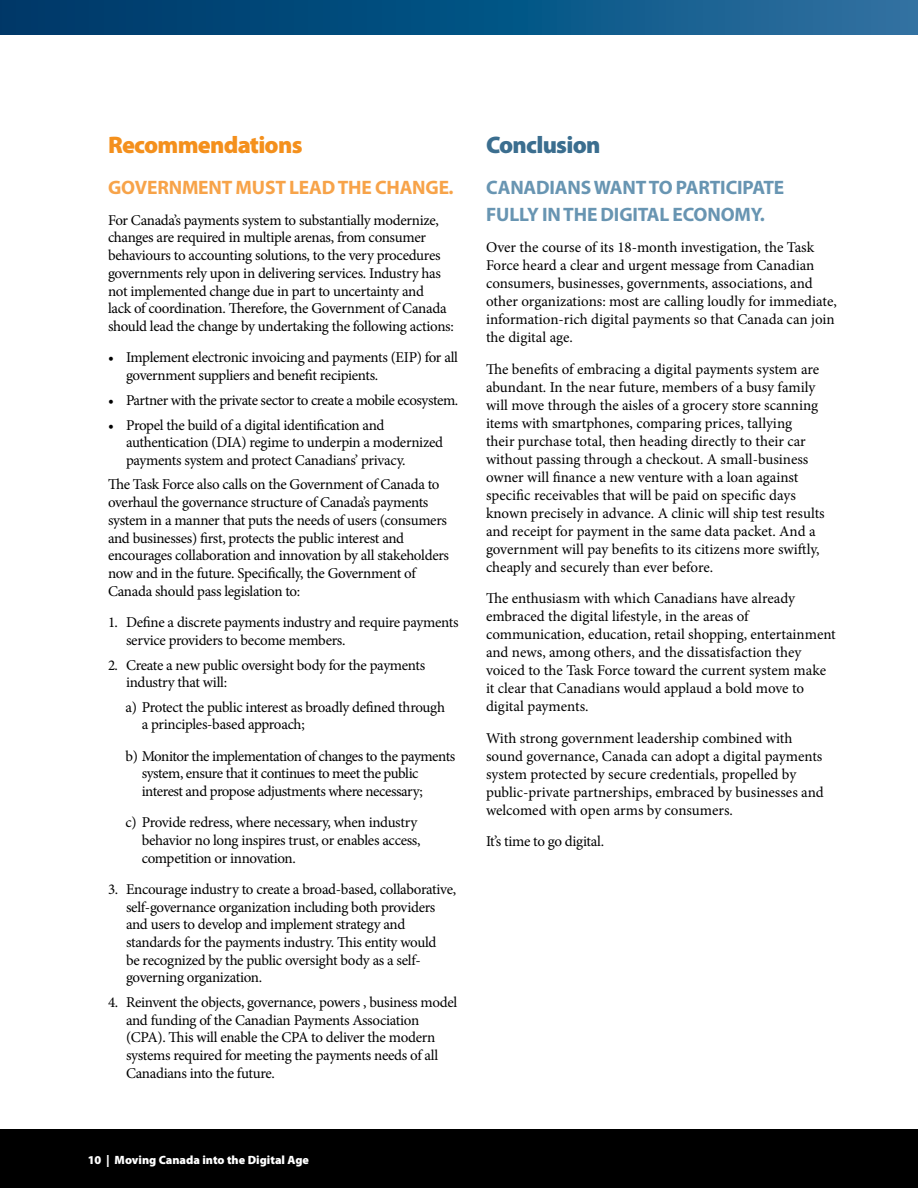
<style>
.page{position:relative;width:918px;height:1188px;background:#fff}
.page>*{position:absolute;margin:0;border:0;box-sizing:border-box;transform-origin:0 0}
.t1{font:900 24px "Myriad Pro";letter-spacing:-.03em;color:#f4901d}
.t2{font:900 24px "Myriad Pro";letter-spacing:-.03em;color:#3b6e8f}
.t3{font:700 19.5px/27px "Myriad Pro";letter-spacing:-.01em;color:#6895b2}
.t4{font:700 19.5px "Myriad Pro";letter-spacing:-.01em;color:#f7a349}
.t5{font:15px/17.7px "Minion Pro";letter-spacing:-.015em;color:#000}
.t6{font:15px/17.7px "Minion Pro";letter-spacing:-.035em;color:#000}
.t7{font:900 12px "Myriad Pro";color:#fff}
</style>
<div class="page">
<svg style="left:0;top:0;width:918px;height:35px;background:#0c5383"></svg>
<div style="left:0;top:1129px;width:918px;height:59px;background:#000"></div>
<h1 class="t1" style="left:108px;top:129px;width:196px">Recommendations</h1>
<h2 class="t4" style="left:108px;top:174px;width:280px">GOVERNMENT MUST LEAD THE CHA</h2>
<h2 class="t4" style="left:412px;top:174px;width:43px">NGE.</h2>
<p class="t5" style="left:108px;top:211px;width:347px">For Canada’s payments system to substantially modernize, changes are required in multiple arenas, from consumer behaviours to accounting solutions, to the very procedures governments rely upon in delivering services. Industry has not implemented change due in part to uncertainty and<br>lack of coordination. Therefore, the Government of Canada should lead the change by undertaking the following actions:</p>
<p class="t5" style="left:126px;top:349px;width:334px;text-indent:-18px">• Implement electronic invoicing and payments (EIP) for all government suppliers and benefit recipients.</p>
<p class="t5" style="left:108px;top:391px;width:352px">• Partner with the private sector to create a mobile ecosystem.</p>
<p class="t5" style="left:126px;top:416px;width:319px;text-indent:-18px">• Propel the build of a digital identification and authentication (DIA) regime to underpin a modernized payments system and protect Canadians’ privacy.</p>
<p class="t5" style="left:108px;top:476px;width:343px">The Task Force also calls on the Government of Canada to overhaul the governance structure of Canada’s payments system in a manner that puts the needs of users (consumers and businesses) first, protects the public interest and encourages collaboration and innovation by all stakeholders now and in the future. Specifically, the Government of Canada should pass legislation to:</p>
<p class="t5" style="left:126px;top:614px;width:334px;text-indent:-18px">1. Define a discrete payments industry and require payments service providers to become members.</p>
<p class="t5" style="left:126px;top:656px;width:301px;text-indent:-18px">2. Create a new public oversight body for the payments industry that will:</p>
<p class="t5" style="left:142px;top:698px;width:305px;text-indent:-16px">a) Protect the public interest as broadly defined through a principles-based approach;</p>
<p class="t6" style="left:142px;top:747px;width:315px;text-indent:-16px">b) Monitor the implementation of changes to the payments system, ensure that it continues to meet the public interest and propose adjustments where necessary;</p>
<p class="t5" style="left:142px;top:814px;width:280px;text-indent:-16px">c) Provide redress, where necessary, when industry behavior no long inspires trust, or enables access, competition or innovation.</p>
<p class="t5" style="left:126px;top:880px;width:332px;text-indent:-18px">3. Encourage industry to create a broad-based, collaborative, self-governance organization including both providers and users to develop and implement strategy and standards for the payments industry. This entity would<br>be recognized by the public oversight body as a self&shy;governing organization.</p>
<p class="t5" style="left:126px;top:993px;width:333px;text-indent:-18px">4. Reinvent the objects, governance, powers , business model and funding of the Canadian Payments Association (CPA). This will enable the CPA to deliver the modern systems required for meeting the payments needs of all Canadians into the future.</p>
<h1 class="t2" style="left:486px;top:129px;width:116px">Conclusion</h1>
<h2 class="t3" style="left:486px;top:173px;width:300px">CANADIANS WANT TO PARTICIPATE<br>FULLY IN THE DIGITAL ECONOMY.</h2>
<p class="t5" style="left:486px;top:238px;width:352px">Over the course of its 18-month investigation, the Task Force heard a clear and urgent message from Canadian consumers, businesses, governments, associations, and other organizations: most are calling loudly for immediate, information-rich digital payments so that Canada can join the digital age.</p>
<p class="t5" style="left:486px;top:360px;width:340px">The benefits of embracing a digital payments system are abundant. In the near future, members of a busy family will move through the aisles of a grocery store scanning items with smartphones, comparing prices, tallying<br>their purchase total, then heading directly to their car without passing through a checkout. A small-business owner will finance a new venture with a loan against specific receivables that will be paid on specific days known precisely in advance. A clinic will ship test results and receipt for payment in the same data packet. And a government will pay benefits to its citizens more swiftly, cheaply and securely than ever before.</p>
<p class="t5" style="left:486px;top:589px;width:351px">The enthusiasm with which Canadians have already embraced the digital lifestyle‚ in the areas of communication, education, retail shopping, entertainment and news, among others‚ and the dissatisfaction they voiced to the Task Force toward the current system make it clear that Canadians would applaud a bold move to digital payments.</p>
<p class="t5" style="left:486px;top:729px;width:339px">With strong government leadership combined with sound governance, Canada can adopt a digital payments system protected by secure credentials, propelled by public-private partnerships, embraced by businesses and welcomed with open arms by consumers.</p>
<p class="t5" style="left:486px;top:832px;width:120px">It’s time to go digital.</p>
<p class="t7" style="left:88px;top:1152px;width:223px">10 | Moving Canada into the Digital Age</p>
</div>
